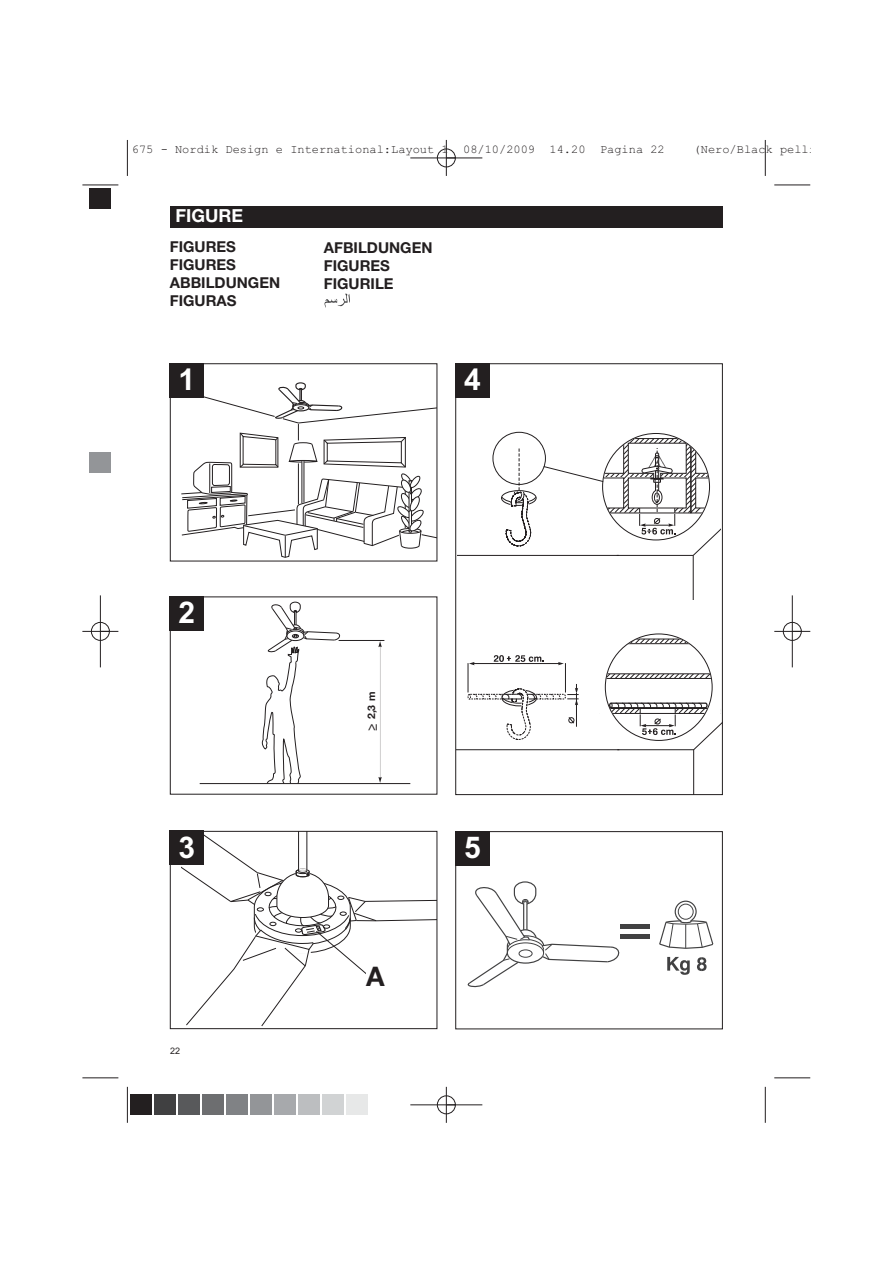
<style>
.page{position:relative;width:893px;height:1263px;background:#fff}
.page>*{position:absolute;margin:0;border:0;box-sizing:border-box;transform-origin:0 0}
.t1{font:700 30px "Arial";color:#fff}
.t2{font:700 27px "Helvetica Neue LT Std";color:#231f20}
.t3{font:700 18px "Helvetica Neue LT Std";color:#fff}
.t4{font:700 15px/18px "Helvetica Neue LT Std";color:#231f20}
.t5{font:12px "Courier New";color:#231f20}
.t6{font:700 10.5px "Helvetica Neue LT Std";color:#231f20}
.t7{font:9px "Arial";color:#231f20}
.s1{font-size:13.5px}
</style>
<div class="page">
<div style="left:170px;top:206px;width:553px;height:21px;background:#231f20"></div>
<svg style="left:172px;top:382px;width:263px;height:176px"></svg>
<div style="left:170px;top:363px;width:267px;height:198px;border:1px solid #231f20"></div>
<div style="left:170px;top:363px;width:34px;height:34px;background:#231f20"></div>
<svg style="left:262px;top:601px;width:79px;height:182px"></svg>
<hr style="left:200px;top:783px;width:210px;height:1px;background:#231f20">
<hr style="left:339px;top:640px;width:45px;height:1px;background:#231f20">
<svg style="left:378px;top:641px;width:4px;height:6px"></svg>
<hr style="left:380px;top:645px;width:1px;height:134px;background:#231f20">
<svg style="left:378px;top:777px;width:4px;height:6px"></svg>
<div style="left:170px;top:597px;width:34px;height:34px;background:#231f20"></div>
<svg style="left:181px;top:833px;width:254px;height:193px"></svg>
<div style="left:170px;top:831px;width:267px;height:198px;border:1px solid #231f20"></div>
<div style="left:170px;top:831px;width:34px;height:34px;background:#231f20"></div>
<div style="left:366px;top:967px;width:24px;height:27px;background:#fff"></div>
<hr style="left:456px;top:749px;width:163px;height:1px;background:#231f20">
<hr style="left:693px;top:750px;width:1px;height:44px;background:#231f20">
<svg style="left:588px;top:633px;width:133px;height:117px"></svg>
<svg style="left:468px;top:655px;width:111px;height:85px"></svg>
<div style="left:455px;top:363px;width:268px;height:432px;border:1px solid #231f20"></div>
<div style="left:455px;top:363px;width:34px;height:34px;background:#231f20"></div>
<svg style="left:324px;top:293px;width:26px;height:15px"></svg>
<svg style="left:467px;top:881px;width:153px;height:107px"></svg>
<svg style="left:659px;top:900px;width:55px;height:49px"></svg>
<div style="left:678px;top:904px;width:15px;height:15px;background:#fff;border-radius:50%"></div>
<div style="left:678px;top:904px;width:15px;height:15px;border:1px solid #414142;border-radius:50%"></div>
<div style="left:620px;top:934px;width:30px;height:5px;background:#414142"></div>
<div style="left:620px;top:924px;width:30px;height:5px;background:#414142"></div>
<svg style="left:667px;top:957px;width:23px;height:18px"></svg>
<svg style="left:697px;top:957px;width:9px;height:14px"></svg>
<div style="left:455px;top:831px;width:268px;height:198px;border:1px solid #231f20"></div>
<div style="left:455px;top:831px;width:34px;height:34px;background:#231f20"></div>
<hr style="left:457px;top:555px;width:162px;height:1px;background:#231f20">
<hr style="left:693px;top:556px;width:1px;height:44px;background:#231f20">
<svg style="left:543px;top:425px;width:180px;height:131px"></svg>
<div style="left:492px;top:432px;width:54px;height:53px;border:1px solid #231f20;border-radius:50%"></div>
<svg style="left:501px;top:448px;width:35px;height:99px"></svg>
<hr style="left:127px;top:140px;width:1px;height:36px;background:#231f20">
<hr style="left:82px;top:185px;width:36px;height:1px;background:#231f20">
<hr style="left:765px;top:140px;width:1px;height:36px;background:#231f20">
<hr style="left:774px;top:185px;width:36px;height:1px;background:#231f20">
<hr style="left:127px;top:1087px;width:1px;height:36px;background:#231f20">
<hr style="left:82px;top:1078px;width:36px;height:1px;background:#231f20">
<hr style="left:765px;top:1087px;width:1px;height:36px;background:#231f20">
<hr style="left:774px;top:1078px;width:36px;height:1px;background:#231f20">
<div style="left:437px;top:149px;width:19px;height:18px;border:1px solid #fff;border-radius:50%"></div>
<div style="left:437px;top:1095px;width:19px;height:19px;border:1px solid #fff;border-radius:50%"></div>
<div style="left:783px;top:622px;width:19px;height:19px;border:1px solid #fff;border-radius:50%"></div>
<hr style="left:410px;top:158px;width:72px;height:1px;background:#231f20">
<hr style="left:410px;top:1105px;width:72px;height:1px;background:#231f20">
<hr style="left:100px;top:595px;width:1px;height:72px;background:#231f20">
<hr style="left:792px;top:595px;width:1px;height:72px;background:#231f20">
<hr style="left:446px;top:140px;width:1px;height:36px;background:#231f20">
<hr style="left:446px;top:1087px;width:1px;height:36px;background:#231f20">
<hr style="left:82px;top:631px;width:36px;height:1px;background:#231f20">
<hr style="left:774px;top:631px;width:36px;height:1px;background:#231f20">
<div style="left:437px;top:149px;width:18px;height:18px;border:1px solid #231f20;border-radius:50%"></div>
<div style="left:437px;top:1096px;width:18px;height:18px;border:1px solid #231f20;border-radius:50%"></div>
<div style="left:91px;top:622px;width:19px;height:19px;border:1px solid #231f20;border-radius:50%"></div>
<div style="left:783px;top:622px;width:18px;height:19px;border:1px solid #231f20;border-radius:50%"></div>
<svg style="left:89px;top:188px;width:1px;height:21px"></svg>
<div style="left:90px;top:188px;width:21px;height:21px;background:#231f20"></div>
<div style="left:90px;top:452px;width:21px;height:21px;background:#939598"></div>
<svg style="left:151px;top:1094px;width:1px;height:21px"></svg>
<div style="left:130px;top:1094px;width:21px;height:21px;background:#231f20"></div>
<svg style="left:175px;top:1094px;width:1px;height:21px"></svg>
<div style="left:154px;top:1094px;width:21px;height:21px;background:#404041"></div>
<svg style="left:199px;top:1094px;width:1px;height:21px"></svg>
<div style="left:178px;top:1094px;width:21px;height:21px;background:#58595b"></div>
<svg style="left:223px;top:1094px;width:1px;height:21px"></svg>
<div style="left:202px;top:1094px;width:21px;height:21px;background:#6d6e70"></div>
<svg style="left:247px;top:1094px;width:1px;height:21px"></svg>
<div style="left:226px;top:1094px;width:21px;height:21px;background:#808285"></div>
<svg style="left:271px;top:1094px;width:1px;height:21px"></svg>
<div style="left:250px;top:1094px;width:21px;height:21px;background:#939598"></div>
<svg style="left:295px;top:1094px;width:1px;height:21px"></svg>
<div style="left:274px;top:1094px;width:21px;height:21px;background:#a7a9ac"></div>
<svg style="left:319px;top:1094px;width:1px;height:21px"></svg>
<div style="left:298px;top:1094px;width:21px;height:21px;background:#bcbec0"></div>
<svg style="left:343px;top:1094px;width:1px;height:21px"></svg>
<div style="left:322px;top:1094px;width:21px;height:21px;background:#d1d3d4"></div>
<svg style="left:367px;top:1094px;width:1px;height:21px"></svg>
<div style="left:346px;top:1094px;width:21px;height:21px;background:#e7e8e8"></div>
<p class="t5" style="left:132px;top:146px;width:534px">675 - Nordik Design e International:Layout 1 08/10/2009 14.20 Pagina 22</p>
<p class="t5" style="left:694px;top:146px;width:124px">(Nero/Black pelli</p>
<h3 class="t3" style="left:175px;top:209px;width:69px">FIGURE</h3>
<p class="t4" style="left:170px;top:239px;width:112px">FIGURES<br>FIGURES<br>ABBILDUNGEN<br>FIGURAS</p>
<h1 class="t1" style="left:179px;top:362px;width:18px">1</h1>
<p class="t4" style="left:324px;top:240px;width:110px">AFBILDUNGEN<br>FIGURES<br>FIGURILE</p>
<h1 class="t1" style="left:464px;top:362px;width:18px">4</h1>
<h1 class="t1" style="left:179px;top:595px;width:18px">2<sup>1</sup></h1>
<h1 class="t1" style="left:179px;top:830px;width:18px">3</h1>
<p class="t7" style="left:170px;top:1046px;width:12px">22</p>
<p class="t6" style="left:368px;top:731px;width:40px;rotate:-90deg"><span class="s1">≥</span> 2,3 m</p>
<h2 class="t2" style="left:366px;top:966px;width:20px">A</h2>
<h1 class="t1" style="left:464px;top:830px;width:18px">5</h1>
</div>
